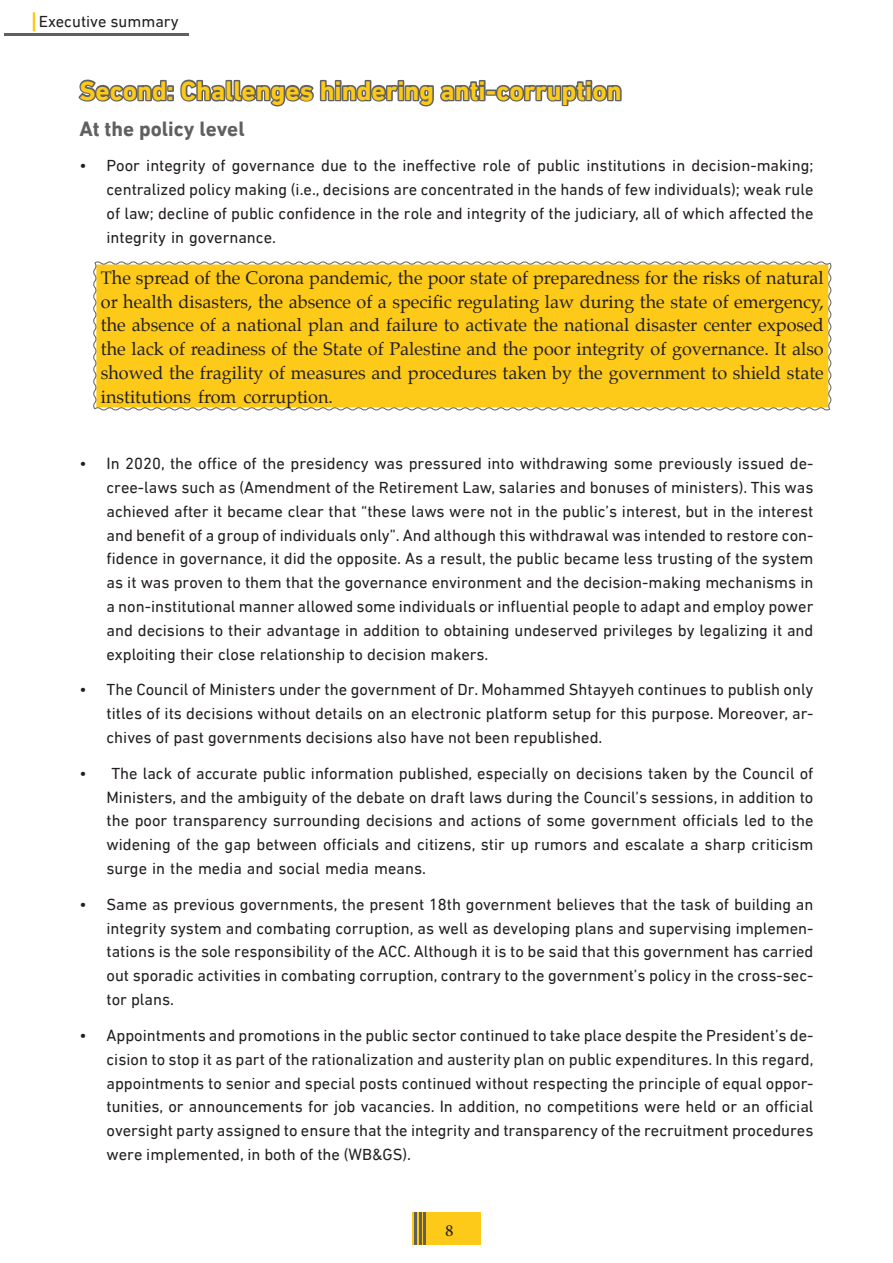
<style>
.page{position:relative;width:893px;height:1263px;background:#fff}
.page>*{position:absolute;margin:0;border:0;box-sizing:border-box;transform-origin:0 0}
.t1{font:700 27px "DIN Next LT Arabic";color:#fdca19}
.t2{font:24px "Adobe Arabic";color:#231f20}
.t3{font:700 21px "DIN Next LT Arabic";color:#606060}
.t4{font:18px/23.9px "Palatino CE";color:#231f20;text-align:justify}
.t5{font:16.5px/23.9px "DIN Next LT Arabic";color:#231f20;text-align:justify}
</style>
<div class="page">
<hr style="left:4px;top:33px;width:185px;height:2px;background:#606060">
<svg style="left:33px;top:12px;width:2px;height:19px"></svg>
<div style="left:412px;top:1213px;width:69px;height:32px;background:#fdca19"></div>
<hr style="left:423px;top:1212px;width:3px;height:33px;background:#606060">
<hr style="left:419px;top:1212px;width:2px;height:33px;background:#606060">
<hr style="left:414px;top:1212px;width:3px;height:33px;background:#606060">
<svg style="left:78px;top:79px;width:89px;height:23px"></svg>
<div style="left:167px;top:85px;width:7px;height:7px;border:3px solid #606060"></div>
<div style="left:167px;top:94px;width:7px;height:7px;border:3px solid #606060"></div>
<svg style="left:180px;top:79px;width:300px;height:28px"></svg>
<div style="left:479px;top:80px;width:7px;height:6px;border:3px solid #606060"></div>
<div style="left:479px;top:85px;width:7px;height:16px;border:3px solid #606060"></div>
<div style="left:485px;top:89px;width:12px;height:7px;border:3px solid #606060"></div>
<svg style="left:494px;top:80px;width:128px;height:27px"></svg>
<div style="left:93px;top:261px;width:739px;height:150px;background:#fdca19"></div>
<p class="t5" style="left:39px;top:10px;width:141px">Executive summary</p>
<p class="t1" style="left:80px;top:75px;width:544px">Second: Challenges hindering anti-corruption</p>
<p class="t3" style="left:80px;top:116px;width:167px">At the policy level</p>
<p class="t5" style="left:107px;top:154px;width:708px;text-indent:-27px">• Poor integrity of governance due to the ineffective role of public institutions in decision-making; centralized policy making (i.e., decisions are concentrated in the hands of few individuals); weak rule of law; decline of public confidence in the role and integrity of the judiciary, all of which affected the integrity in governance.</p>
<p class="t4" style="left:101px;top:267px;width:724px">The spread of the Corona pandemic, the poor state of preparedness for the risks of natural or health disasters, the absence of a specific regulating law during the state of emergency, the absence of a national plan and failure to activate the national disaster center exposed the lack of readiness of the State of Palestine and the poor integrity of governance. It also showed the fragility of measures and procedures taken by the government to shield state institutions from corruption.</p>
<p class="t5" style="left:107px;top:451px;width:708px;text-indent:-27px">• In 2020, the office of the presidency was pressured into withdrawing some previously issued de&shy;cree-laws such as (Amendment of the Retirement Law, salaries and bonuses of ministers). This was achieved after it became clear that “these laws were not in the public’s interest, but in the interest and benefit of a group of individuals only”. And although this withdrawal was intended to restore con&shy;fidence in governance, it did the opposite. As a result, the public became less trusting of the system as it was proven to them that the governance environment and the decision-making mechanisms in a non-institutional manner allowed some individuals or influential people to adapt and employ power and decisions to their advantage in addition to obtaining undeserved privileges by legalizing it and exploiting their close relationship to decision makers.</p>
<p class="t5" style="left:107px;top:678px;width:708px;text-indent:-27px">• The Council of Ministers under the government of Dr. Mohammed Shtayyeh continues to publish only titles of its decisions without details on an electronic platform setup for this purpose. Moreover, ar&shy;chives of past governments decisions also have not been republished.</p>
<p class="t5" style="left:107px;top:761px;width:708px;text-indent:-27px">• The lack of accurate public information published, especially on decisions taken by the Council of Ministers, and the ambiguity of the debate on draft laws during the Council’s sessions, in addition to the poor transparency surrounding decisions and actions of some government officials led to the widening of the gap between officials and citizens, stir up rumors and escalate a sharp criticism surge in the media and social media means.</p>
<p class="t5" style="left:107px;top:892px;width:708px;text-indent:-27px">• Same as previous governments, the present 18th government believes that the task of building an integrity system and combating corruption, as well as developing plans and supervising implemen&shy;tations is the sole responsibility of the ACC. Although it is to be said that this government has carried out sporadic activities in combating corruption, contrary to the government’s policy in the cross-sec&shy;tor plans.</p>
<p class="t5" style="left:107px;top:1023px;width:708px;text-indent:-27px">• Appointments and promotions in the public sector continued to take place despite the President’s de&shy;cision to stop it as part of the rationalization and austerity plan on public expenditures. In this regard, appointments to senior and special posts continued without respecting the principle of equal oppor&shy;tunities, or announcements for job vacancies. In addition, no competitions were held or an official oversight party assigned to ensure that the integrity and transparency of the recruitment procedures were implemented, in both of the (WB&amp;GS).</p>
<h2 class="t2" style="left:445px;top:1213px;width:10px">8</h2>
</div>
